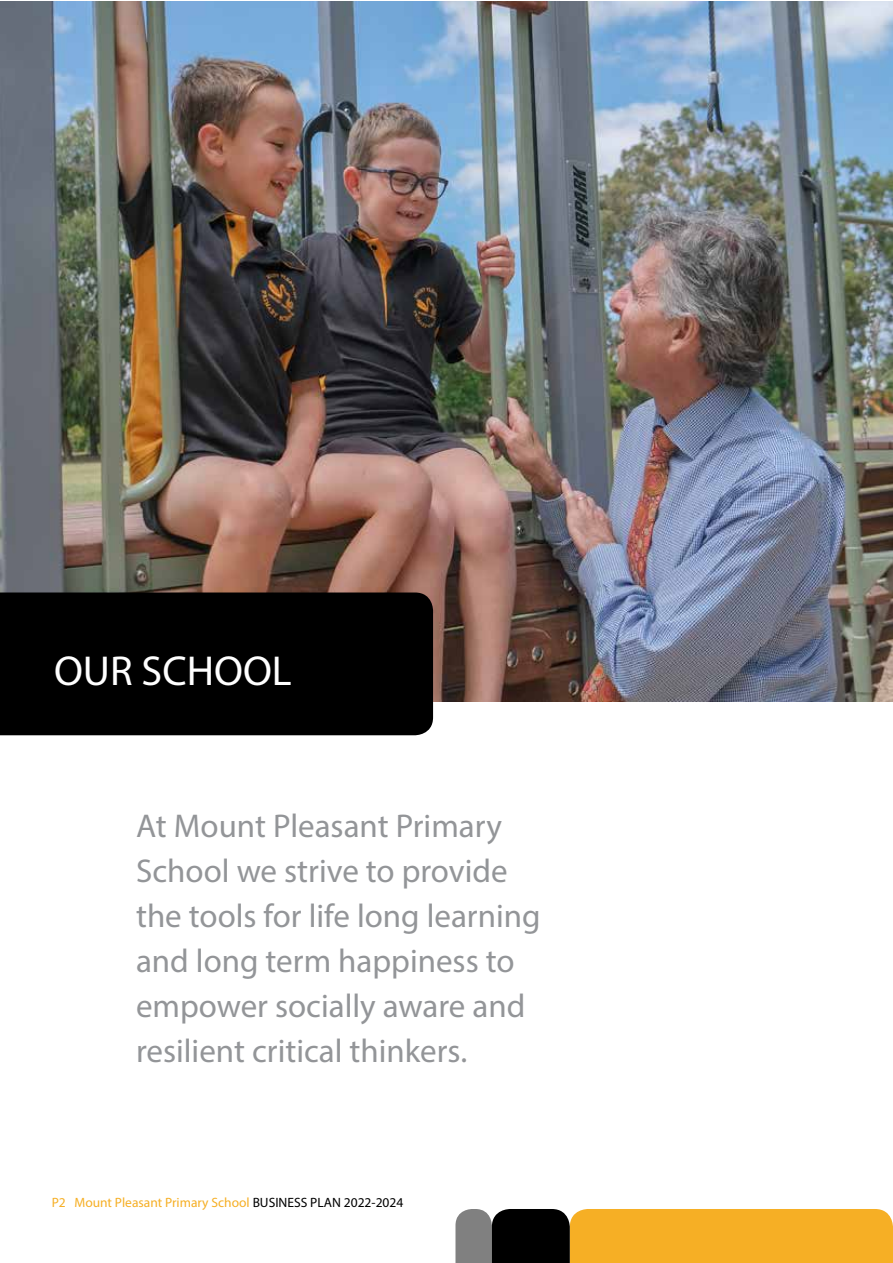
<style>
.page{position:relative;width:893px;height:1263px;background:#fff}
.page>*{position:absolute;margin:0;border:0;box-sizing:border-box;transform-origin:0 0}
.t1{font:42px "Myriad Pro";color:#fff}
.t2{font:33px/45px "Myriad Pro";color:#939598}
.t3{font:13.5px "Myriad Pro";color:#f6af25}
.s1{color:#000}
</style>
<div class="page">
<img style="left:0;top:1px;width:893px;height:701px">
<div style="left:0;top:592px;width:433px;height:143px;background:#000"></div>
<svg style="left:455px;top:1209px;width:438px;height:54px;background:#c28e29"></svg>
<p class="t1" style="left:54px;top:645px;width:239px">OUR SCHOOL</p>
<p class="t2" style="left:136px;top:803px;width:406px">At Mount Pleasant Primary<br>School we strive to provide the tools for life long learning and long term happiness to empower socially aware and resilient critical thinkers.</p>
<p class="t3" style="left:52px;top:1194px;width:353px">P2 Mount Pleasant Primary School <span class="s1">BUSINESS PLAN 2022-2024</span></p>
</div>
